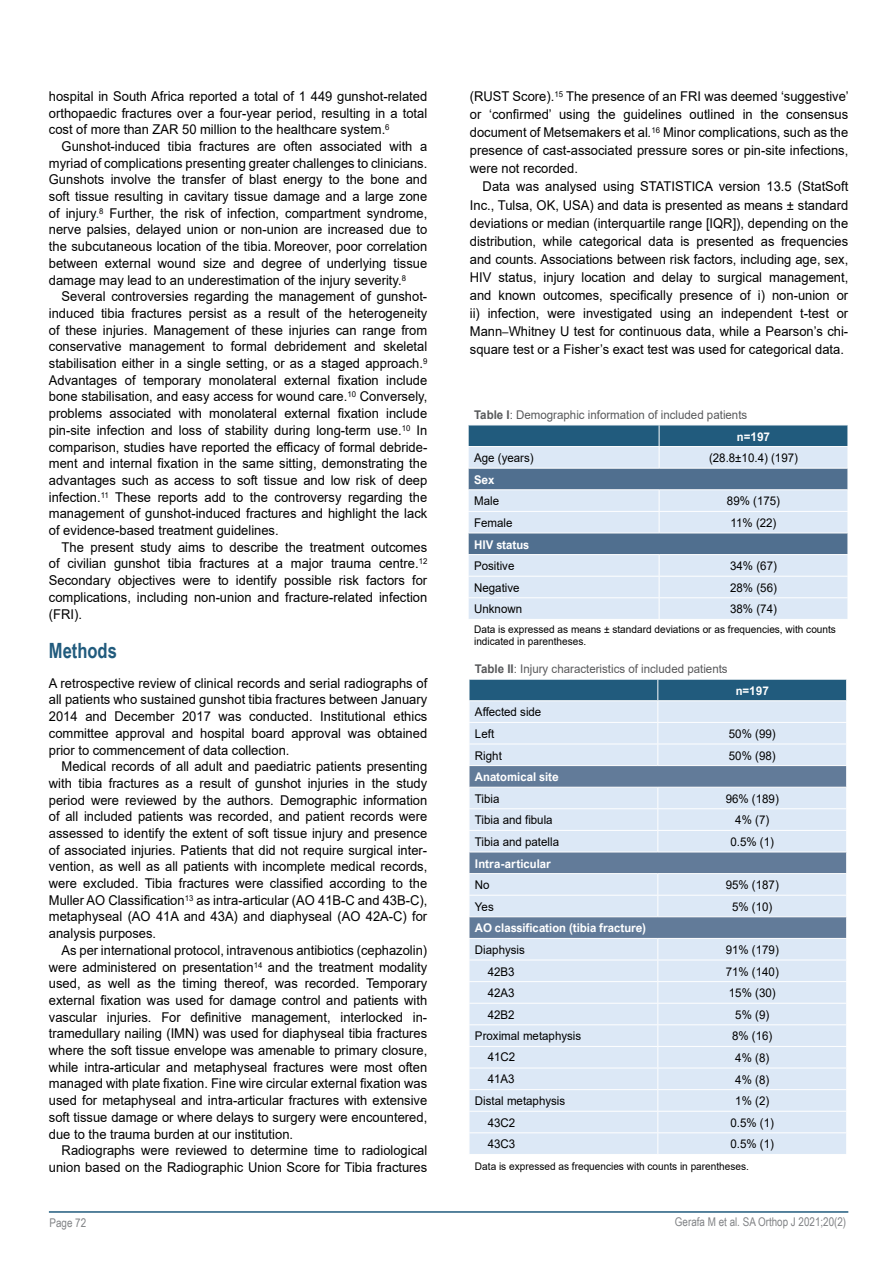
<style>
.page{position:relative;width:893px;height:1263px;background:#fff}
.page>*{position:absolute;margin:0;border:0;box-sizing:border-box;transform-origin:0 0}
.t1{font:700 21px "Arial Narrow";color:#215b7d;scale:.96 1}
.t2{font:13.5px/16.6px "Arial";color:#000;text-align:justify;scale:.96 1}
.t3{font:12px/21.6px "Arial";color:#000;scale:.96 1}
.t4{font:12px "Arial";color:#58595b;scale:.96 1}
.t5{font:700 12px "Arial Nova";color:#fff;scale:.96 1}
.t6{font:12px "Arial Narrow";color:#808285}
.t7{font:10.5px/12px "Arial";color:#000;scale:.96 1}
.s1{color:#215b7d}
.s2{font-style:italic}
.s3{font-size:12px}
.s4{font-weight:700}
</style>
<div class="page">
<hr style="left:49px;top:1211px;width:799px;height:2px;background:#215b7d">
<svg style="left:468px;top:425px;width:380px;height:194px;background:#acc0d3"></svg>
<hr style="left:468px;top:554px;width:191px;height:1px;background:#fff">
<hr style="left:659px;top:554px;width:189px;height:1px;background:#fff">
<svg style="left:469px;top:679px;width:378px;height:475px;background:#c5d4e5"></svg>
<hr style="left:469px;top:787px;width:189px;height:1px;background:#fff">
<hr style="left:658px;top:787px;width:189px;height:1px;background:#fff">
<p class="t2" style="left:49px;top:88px;width:396px">hospital in South Africa reported a total of 1 449 gunshot-related orthopaedic fractures over a four-year period, resulting in a total cost of more than ZAR 50 million to the healthcare system.<sup>6</sup></p>
<p class="t2" style="left:49px;top:138px;width:396px;text-indent:13px">Gunshot-induced tibia fractures are often associated with a myriad of complications presenting greater challenges to clinicians.<br>Gunshots involve the transfer of blast energy to the bone and soft tissue resulting in cavitary tissue damage and a large zone of injury<span class="s1">.</span><sup>8</sup> Further, the risk of infection, compartment syndrome, nerve palsies, delayed union or non-union are increased due to the subcutaneous location of the tibia. Moreover, poor correlation between external wound size and degree of underlying tissue damage may lead to an underestimation of the injury severity.<sup>8</sup></p>
<p class="t2" style="left:49px;top:288px;width:396px;text-indent:13px">Several controversies regarding the management of gunshot&shy;induced tibia fractures persist as a result of the heterogeneity of these injuries. Management of these injuries can range from conservative management to formal debridement and skeletal stabilisation either in a single setting, or as a staged approach.<sup>9<br></sup>Advantages of temporary monolateral external fixation include bone stabilisation, and easy access for wound care.<sup>10</sup> Conversely, problems associated with monolateral external fixation include pin-site infection and loss of stability during long-term use.<sup>10</sup> In comparison, studies have reported the efficacy of formal debride&shy;ment and internal fixation in the same sitting, demonstrating the advantages such as access to soft tissue and low risk of deep infection.<sup>11</sup> These reports add to the controversy regarding the management of gunshot-induced fractures and highlight the lack of evidence-based treatment guidelines.</p>
<p class="t2" style="left:49px;top:539px;width:396px;text-indent:13px">The present study aims to describe the treatment outcomes of civilian gunshot tibia fractures at a major trauma centre.<sup>12<br></sup>Secondary objectives were to identify possible risk factors for complications, including non-union and fracture-related infection (FRI).</p>
<h1 class="t1" style="left:49px;top:635px;width:72px">Methods</h1>
<p class="t2" style="left:49px;top:674px;width:396px">A retrospective review of clinical records and serial radiographs of all patients who sustained gunshot tibia fractures between January 2014 and December 2017 was conducted. Institutional ethics committee approval and hospital board approval was obtained prior to commencement of data collection.</p>
<p class="t2" style="left:49px;top:758px;width:396px;text-indent:13px">Medical records of all adult and paediatric patients presenting with tibia fractures as a result of gunshot injuries in the study period were reviewed by the authors. Demographic information of all included patients was recorded, and patient records were assessed to identify the extent of soft tissue injury and presence of associated injuries. Patients that did not require surgical inter&shy;vention, as well as all patients with incomplete medical records, were excluded. Tibia fractures were classified according to the Muller AO Classification<sup>13</sup> as intra-articular (AO 41B-C and 43B-C), metaphyseal (AO 41A and 43A) and diaphyseal (AO 42A-C) for analysis purposes.</p>
<p class="t2" style="left:49px;top:942px;width:396px;text-indent:13px">As per international protocol, intravenous antibiotics (cephazolin) were administered on presentation<sup>14</sup> and the treatment modality used, as well as the timing thereof, was recorded. Temporary external fixation was used for damage control and patients with vascular injuries. For definitive management, interlocked in&shy;tramedullary nailing (IMN) was used for diaphyseal tibia fractures where the soft tissue envelope was amenable to primary closure, while intra-articular and metaphyseal fractures were most often managed with plate fixation. Fine wire circular external fixation was used for metaphyseal and intra-articular fractures with extensive soft tissue damage or where delays to surgery were encountered, due to the trauma burden at our institution.</p>
<p class="t2" style="left:49px;top:1142px;width:396px;text-align:right">Radiographs were reviewed to determine time to radiological union based on the Radiographic Union Score for Tibia fractures</p>
<p class="t2" style="left:470px;top:87px;width:396px;line-height:18.1px">(RUST Score).<sup>15</sup> The presence of an FRI was deemed ‘suggestive’ or ‘confirmed’ using the guidelines outlined in the consensus document of Metsemakers et al<span class="s2">.</span><sup>16</sup> Minor complications, such as the presence of cast-associated pressure sores or pin-site infections, were not recorded.</p>
<p class="t2" style="left:470px;top:178px;width:396px;line-height:18.1px;text-indent:13px">Data was analysed using STATISTICA version 13.5 (StatSoft Inc., Tulsa, OK, USA) and data is presented as means ± standard deviations or median (interquartile range [IQR]), depending on the distribution, while categorical data is presented as frequencies and counts. Associations between risk factors, including age, sex, HIV status, injury location and delay to surgical management, and known outcomes, specifically presence of i) non-union or ii) infection, were investigated using an independent t-test or Mann<span class="s3">–</span>Whitney U test for continuous data, while a Pearson’s chi&shy;square test or a Fisher’s exact test was used for categorical data.</p>
<p class="t4" style="left:474px;top:406px;width:286px"><span class="s4">Table I</span>: Demographic information of included patients</p>
<p class="t5" style="left:737px;top:429px;width:36px">n=197</p>
<p class="t3" style="left:474px;top:447px;width:64px">Age (years)</p>
<p class="t3" style="left:709px;top:447px;width:94px">(28.8±10.4) (197)</p>
<p class="t5" style="left:474px;top:472px;width:23px">Sex</p>
<p class="t3" style="left:474px;top:490px;width:28px">Male</p>
<p class="t3" style="left:727px;top:490px;width:57px">89% (175)</p>
<p class="t3" style="left:474px;top:512px;width:42px">Female</p>
<p class="t3" style="left:731px;top:512px;width:49px">11% (22)</p>
<p class="t5" style="left:474px;top:537px;width:59px">HIV status</p>
<p class="t3" style="left:474px;top:555px;width:44px">Positive</p>
<p class="t3" style="left:730px;top:555px;width:50px">34% (67)</p>
<p class="t3" style="left:474px;top:577px;width:49px">Negative</p>
<p class="t3" style="left:730px;top:577px;width:50px">28% (56)</p>
<p class="t3" style="left:474px;top:598px;width:52px">Unknown</p>
<p class="t3" style="left:730px;top:598px;width:50px">38% (74)</p>
<p class="t7" style="left:474px;top:623px;width:378px">Data is expressed as means ± standard deviations or as frequencies, with counts indicated in parentheses.</p>
<p class="t4" style="left:475px;top:661px;width:265px"><span class="s4">Table II</span>: Injury characteristics of included patients</p>
<p class="t5" style="left:736px;top:683px;width:36px">n=197</p>
<p class="t3" style="left:475px;top:701px;width:71px">Affected side<br>Left</p>
<p class="t3" style="left:729px;top:723px;width:50px">50% (99)</p>
<p class="t3" style="left:475px;top:744px;width:30px">Right</p>
<p class="t3" style="left:729px;top:744px;width:50px">50% (98)</p>
<p class="t5" style="left:475px;top:770px;width:89px">Anatomical site</p>
<p class="t3" style="left:475px;top:788px;width:27px">Tibia</p>
<p class="t3" style="left:726px;top:788px;width:57px">96% (189)</p>
<p class="t3" style="left:475px;top:809px;width:82px">Tibia and fibula</p>
<p class="t3" style="left:735px;top:809px;width:37px">4% (7)</p>
<p class="t3" style="left:475px;top:831px;width:89px">Tibia and patella</p>
<p class="t3" style="left:730px;top:831px;width:47px">0.5% (1)</p>
<p class="t5" style="left:475px;top:856px;width:81px">Intra-articular</p>
<p class="t3" style="left:475px;top:874px;width:17px">No</p>
<p class="t3" style="left:726px;top:874px;width:57px">95% (187)</p>
<p class="t3" style="left:475px;top:896px;width:21px">Yes</p>
<p class="t3" style="left:732px;top:896px;width:44px">5% (10)</p>
<p class="t5" style="left:475px;top:921px;width:180px">AO classification (tibia fracture)</p>
<p class="t3" style="left:475px;top:939px;width:54px">Diaphysis</p>
<p class="t3" style="left:726px;top:939px;width:57px">91% (179)</p>
<p class="t3" style="left:488px;top:960px;width:30px">42B3</p>
<p class="t3" style="left:726px;top:960px;width:57px">71% (140)</p>
<p class="t3" style="left:488px;top:982px;width:30px">42A3</p>
<p class="t3" style="left:729px;top:982px;width:50px">15% (30)</p>
<p class="t3" style="left:488px;top:1004px;width:30px">42B2</p>
<p class="t3" style="left:735px;top:1004px;width:37px">5% (9)</p>
<p class="t3" style="left:475px;top:1024px;width:112px">Proximal metaphysis</p>
<p class="t3" style="left:732px;top:1025px;width:44px">8% (16)</p>
<p class="t3" style="left:488px;top:1046px;width:30px">41C2</p>
<p class="t3" style="left:735px;top:1047px;width:37px">4% (8)</p>
<p class="t3" style="left:488px;top:1068px;width:30px">41A3</p>
<p class="t3" style="left:735px;top:1068px;width:37px">4% (8)</p>
<p class="t3" style="left:475px;top:1090px;width:96px">Distal metaphysis</p>
<p class="t3" style="left:735px;top:1090px;width:37px">1% (2)</p>
<p class="t3" style="left:488px;top:1112px;width:30px">43C2</p>
<p class="t3" style="left:730px;top:1112px;width:47px">0.5% (1)</p>
<p class="t3" style="left:488px;top:1133px;width:30px">43C3</p>
<p class="t3" style="left:730px;top:1133px;width:47px">0.5% (1)</p>
<p class="t7" style="left:475px;top:1160px;width:287px">Data is expressed as frequencies with counts in parentheses.</p>
<p class="t6" style="left:50px;top:1214px;width:38px">Page 72</p>
<p class="t6" style="left:675px;top:1213px;width:173px">Gerafa M et al. SA Orthop J 2021;20(2)</p>
</div>
